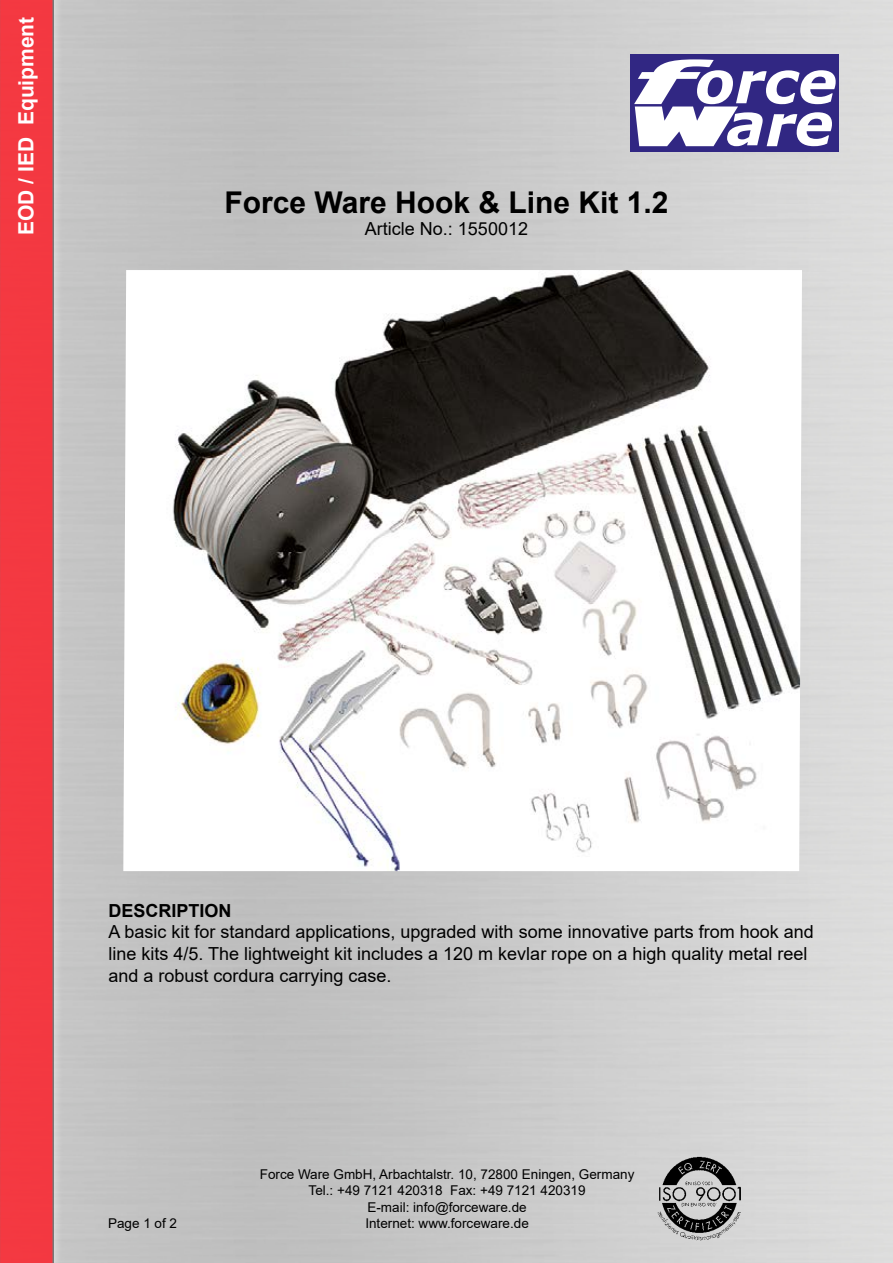
<style>
.page{position:relative;width:893px;height:1263px;background:#fff}
.page>*{position:absolute;margin:0;border:0;box-sizing:border-box;transform-origin:0 0}
.t1{font:700 30px "Arial";color:#000}
.t2{font:700 21px "Arial";color:#fffeff}
.t3{font:18px/21.6px "Arial";color:#000}
.t4{font:700 18px "Arial";color:#000}
.t5{font:13.5px/16.2px "Arial";color:#000;text-align:center}
</style>
<div class="page">
<img style="left:63px;top:0;width:830px;height:1263px">
<div style="left:631px;top:54px;width:208px;height:98px;background:#312783"></div>
<svg style="left:634px;top:59px;width:202px;height:87px"></svg>
<img style="left:654px;top:1153px;width:90px;height:89px">
<div style="left:0;top:0;width:63px;height:1263px;background:#cecece"></div>
<div style="left:0;top:0;width:54px;height:1263px;background:#f43841"></div>
<img style="left:123px;top:270px;width:679px;height:601px">
<p class="t2" style="left:11px;top:235px;width:220px;rotate:-90deg">EOD / IED Equipment</p>
<h1 class="t1" style="left:224px;top:181px;width:445px">Force Ware Hook &amp; Line Kit 1.2</h1>
<p class="t3" style="left:365px;top:218px;width:165px">Article No.: 1550012</p>
<p class="t4" style="left:108px;top:898px;width:125px">DESCRIPTION</p>
<p class="t3" style="left:108px;top:921px;width:707px">A basic kit for standard applications, upgraded with some innovative parts from hook and line kits 4/5. The lightweight kit includes a 120 m kevlar rope on a high quality metal reel and a robust cordura carrying case.</p>
<p class="t5" style="left:260px;top:1166px;width:376px">Force Ware GmbH, Arbachtalstr. 10, 72800 Eningen, Germany<br>Tel.: +49 7121 420318 Fax: +49 7121 420319<br>E-mail: info@forceware.de</p>
<p class="t5" style="left:108px;top:1215px;width:71px">Page 1 of 2</p>
<p class="t5" style="left:365px;top:1215px;width:165px">Internet: www.forceware.de</p>
</div>
